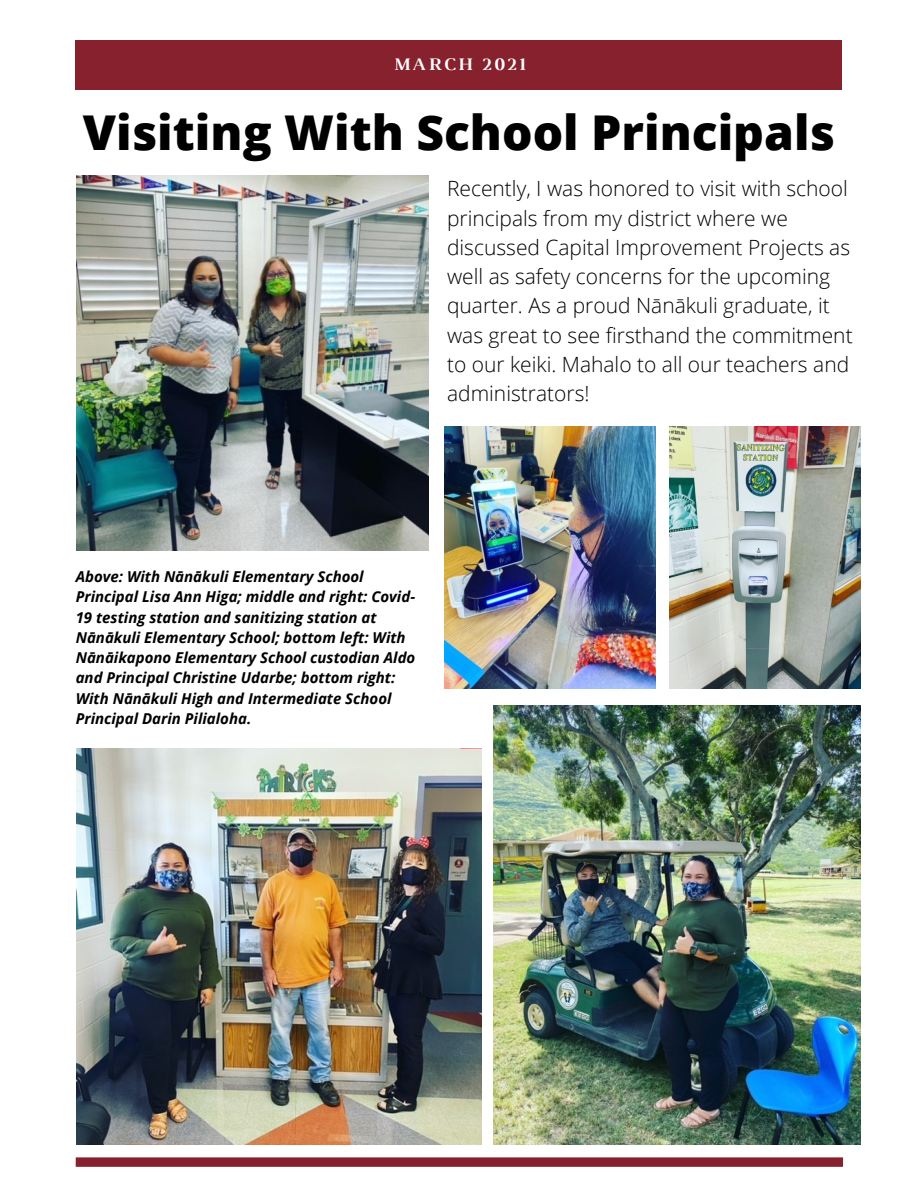
<style>
.page{position:relative;width:918px;height:1188px;background:#fff}
.page>*{position:absolute;margin:0;border:0;box-sizing:border-box;transform-origin:0 0}
.t1{font:800 48px "Open Sans";color:#000}
.t2{font:300 21px/29.2px "Open Sans";color:#000}
.t3{font:700 18px "Luthier";letter-spacing:.14em;color:#fff}
.t4{font:italic 700 15px/20.2px "Open Sans";color:#000}
</style>
<div class="page">
<div style="left:76px;top:40px;width:766px;height:50px;background:#86212d"></div>
<svg style="left:76px;top:1157px;width:767px;height:10px;background:#8c2d38"></svg>
<img style="left:445px;top:427px;width:210px;height:262px">
<img style="left:669px;top:427px;width:191px;height:262px">
<img style="left:76px;top:176px;width:352px;height:374px">
<img style="left:76px;top:749px;width:405px;height:396px">
<img style="left:494px;top:706px;width:366px;height:439px">
<p class="t3" style="left:393px;top:57px;width:133px">MARCH 2021</p>
<p class="t1" style="left:83px;top:99px;width:754px">Visiting With School Principals</p>
<p class="t2" style="left:447px;top:173px;width:407px">Recently, I was honored to visit with school principals from my district where we discussed Capital Improvement Projects as well as safety concerns for the upcoming quarter. As a proud Nānākuli graduate, it was great to see firsthand the commitment to our keiki. Mahalo to all our teachers and administrators!</p>
<p class="t4" style="left:76px;top:566px;width:341px">Above: With Nānākuli Elementary School Principal Lisa Ann Higa; middle and right: Covid-19 testing station and sanitizing station at Nānākuli Elementary School; bottom left: With Nānāikapono Elementary School custodian Aldo and Principal Christine Udarbe; bottom right:<br>With Nānākuli High and Intermediate School Principal Darin Pilialoha.</p>
</div>
